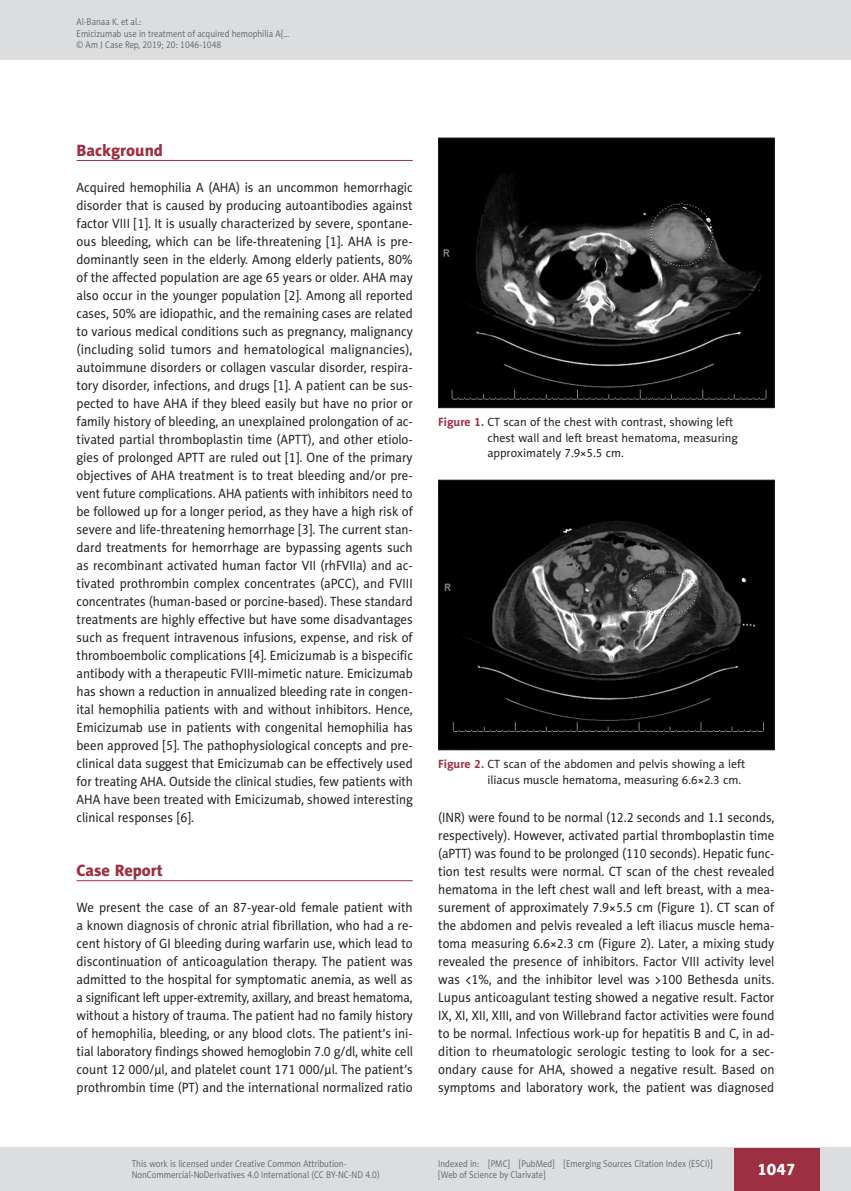
<style>
.page{position:relative;width:851px;height:1191px;background:#fff}
.page>*{position:absolute;margin:0;border:0;box-sizing:border-box;transform-origin:0 0}
.AJCR_Headline_1{font:16.5px "Naomi Sans EFN Heavy";color:#9d2f42}
.t1{font:16.5px "Naomi Sans EFN Heavy";color:#fff}
.AJCR_Body{font:13.5px/18px "Naomi Sans EFN";color:#231f20;text-align:justify;scale:.95 1}
.AJCR_Body-2{font:13.5px/18px "Naomi Sans EFN";color:#231f20;text-align:justify;scale:.94 1}
.AJCR_Rycina_tytul{font:12px/15.8px "Naomi Sans EFN";color:#231f20}
.AJCR_pagina_zywa{font:9.75px/11.2px "Naomi Sans EFN Light";color:#57585a;scale:.9 1}
.AJCR_pagina_sygnatur{font:9.75px "Naomi Sans EFN Light";color:#57585a;scale:.9 1}
.s1{font-weight:700;color:#9d2f42}
</style>
<div class="page">
<hr style="left:77px;top:160px;width:335px;height:1px;background:#9d2f42">
<hr style="left:77px;top:880px;width:335px;height:1px;background:#9d2f42">
<img style="left:440px;top:140px;width:332px;height:266px">
<div style="left:438px;top:138px;width:336px;height:270px;border:1px solid #231f20"></div>
<img style="left:440px;top:482px;width:332px;height:266px">
<div style="left:438px;top:480px;width:336px;height:270px;border:1px solid #231f20"></div>
<div style="left:0;top:1148px;width:850px;height:43px;background:#dcdddf"></div>
<div style="left:733px;top:1147px;width:86px;height:43px;background:#9d2f42"></div>
<div style="left:0;top:0;width:850px;height:60px;background:#dcdddf"></div>
<p class="AJCR_pagina_zywa" style="left:77px;top:16px;width:238px">Al-Banaa K. et al.:<br>Emicizumab use in treatment of acquired hemophilia A{…</p>
<p class="AJCR_pagina_sygnatur" style="left:77px;top:39px;width:162px">© Am J Case Rep, 2019; 20: 1046-1048</p>
<p class="AJCR_Headline_1" style="left:77px;top:140px;width:88px">Background</p>
<p class="AJCR_Body" style="left:77px;top:178px;width:355px">Acquired hemophilia A (AHA) is an uncommon hemorrhagic disorder that is caused by producing autoantibodies against factor VIII [1]. It is usually characterized by severe, spontane&shy;ous bleeding, which can be life-threatening [1]. AHA is pre&shy;dominantly seen in the elderly. Among elderly patients, 80% of the affected population are age 65 years or older. AHA may also occur in the younger population [2]. Among all reported cases, 50% are idiopathic, and the remaining cases are related to various medical conditions such as pregnancy, malignancy (including solid tumors and hematological malignancies), autoimmune disorders or collagen vascular disorder, respira&shy;tory disorder, infections, and drugs [1]. A patient can be sus&shy;pected to have AHA if they bleed easily but have no prior or family history of bleeding, an unexplained prolongation of ac&shy;tivated partial thromboplastin time (APTT), and other etiolo&shy;gies of prolonged APTT are ruled out [1]. One of the primary objectives of AHA treatment is to treat bleeding and/or pre&shy;vent future complications. AHA patients with inhibitors need to be followed up for a longer period, as they have a high risk of severe and life-threatening hemorrhage [3]. The current stan&shy;dard treatments for hemorrhage are bypassing agents such as recombinant activated human factor VII (rhFVIIa) and ac&shy;tivated prothrombin complex concentrates (aPCC), and FVIII concentrates (human-based or porcine-based). These standard treatments are highly effective but have some disadvantages such as frequent intravenous infusions, expense, and risk of thromboembolic complications [4]. Emicizumab is a bispecific antibody with a therapeutic FVIII-mimetic nature. Emicizumab has shown a reduction in annualized bleeding rate in congen&shy;ital hemophilia patients with and without inhibitors. Hence, Emicizumab use in patients with congenital hemophilia has been approved [5]. The pathophysiological concepts and pre&shy;clinical data suggest that Emicizumab can be effectively used for treating AHA. Outside the clinical studies, few patients with AHA have been treated with Emicizumab, showed interesting clinical responses [6].</p>
<p class="AJCR_Headline_1" style="left:77px;top:860px;width:88px">Case Report</p>
<p class="AJCR_Body" style="left:77px;top:898px;width:355px">We present the case of an 87-year-old female patient with a known diagnosis of chronic atrial fibrillation, who had a re&shy;cent history of GI bleeding during warfarin use, which lead to discontinuation of anticoagulation therapy. The patient was admitted to the hospital for symptomatic anemia, as well as a significant left upper-extremity, axillary, and breast hematoma, without a history of trauma. The patient had no family history of hemophilia, bleeding, or any blood clots. The patient’s ini&shy;tial laboratory findings showed hemoglobin 7.0 g/dl, white cell count 12 000/µl, and platelet count 171 000/µl. The patient’s prothrombin time (PT) and the international normalized ratio</p>
<p class="AJCR_Rycina_tytul" style="left:487px;top:414px;width:252px;text-indent:-49px"><span class="s1">Figure 1.</span> CT scan of the chest with contrast, showing left chest wall and left breast hematoma, measuring approximately 7.9×5.5 cm.</p>
<p class="AJCR_Rycina_tytul" style="left:487px;top:756px;width:259px;text-indent:-49px"><span class="s1">Figure 2.</span> CT scan of the abdomen and pelvis showing a left iliacus muscle hematoma, measuring 6.6×2.3 cm.</p>
<p class="AJCR_Body-2" style="left:438px;top:808px;width:359px">(INR) were found to be normal (12.2 seconds and 1.1 seconds, respectively). However, activated partial thromboplastin time (aPTT) was found to be prolonged (110 seconds). Hepatic func&shy;tion test results were normal. CT scan of the chest revealed hematoma in the left chest wall and left breast, with a mea&shy;surement of approximately 7.9×5.5 cm (Figure 1). CT scan of the abdomen and pelvis revealed a left iliacus muscle hema&shy;toma measuring 6.6×2.3 cm (Figure 2). Later, a mixing study revealed the presence of inhibitors. Factor VIII activity level was &lt;1%, and the inhibitor level was &gt;100 Bethesda units.<br>Lupus anticoagulant testing showed a negative result. Factor IX, XI, XII, XIII, and von Willebrand factor activities were found to be normal. Infectious work-up for hepatitis B and C, in ad&shy;dition to rheumatologic serologic testing to look for a sec&shy;ondary cause for AHA, showed a negative result. Based on symptoms and laboratory work, the patient was diagnosed</p>
<p class="AJCR_pagina_zywa" style="left:132px;top:1158px;width:277px">This work is licensed under Creative Common Attribution-<br>NonCommercial-NoDerivatives 4.0 International (CC BY-NC-ND 4.0)</p>
<p class="AJCR_pagina_zywa" style="left:438px;top:1158px;width:306px">Indexed in: [PMC] [PubMed] [Emerging Sources Citation Index (ESCI)] [Web of Science by Clarivate]</p>
<p class="t1" style="left:757px;top:1159px;width:40px">1047</p>
</div>
